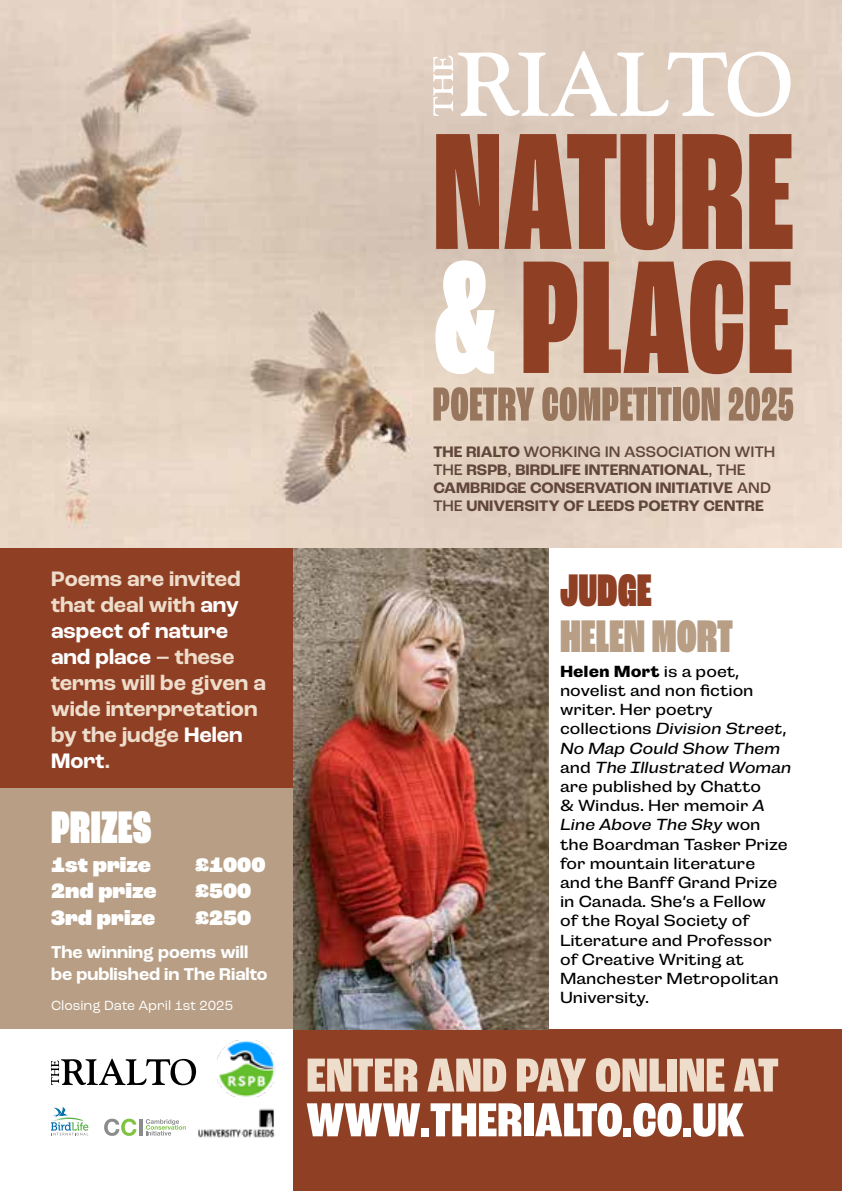
<style>
.page{position:relative;width:842px;height:1191px;background:#fff}
.page>*{position:absolute;margin:0;border:0;box-sizing:border-box;transform-origin:0 0}
.t1{font:800 extra-condensed 174.4px "Roc Grotesk";color:#8f3f24}
.t2{font:800 extra-condensed 169.2px "Roc Grotesk";color:#8f3f24}
.t3{font:800 extra-condensed 50.2px "Roc Grotesk";color:#98765d}
.t4{font:800 condensed 50.2px "Roc Grotesk";color:#eeddcb}
.t5{font:800 condensed 50.2px "Roc Grotesk";color:#fff}
.t6{font:900 extra-condensed 48px "Roc Grotesk";color:#b79e84}
.t7{font:900 extra-condensed 48px "Roc Grotesk";color:#fff}
.t8{font:900 extra-condensed 48px "Roc Grotesk";color:#8f3f24}
.t9{font:700 22px/26px "Roc Grotesk";color:#eeddcb}
.t10{font:900 22px "Roc Grotesk";color:#fff}
.t11{font:700 18px/22px "Roc Grotesk";color:#fff}
.t12{font:16px/19.2px "Campaign";color:#000}
.t13{font:700 16px/18px "Roc Grotesk";color:#61463a}
.t14{font:14px "Roc Grotesk";color:#fff}
.s1{color:#fff}
.s2{font-weight:500}
.s3{font-weight:700}
.s4{font-style:italic}
</style>
<div class="page">
<div style="left:0;top:788px;width:294px;height:241px;background:#b79e84"></div>
<div style="left:0;top:547px;width:294px;height:241px;background:#8f3f24"></div>
<div style="left:294px;top:1029px;width:548px;height:162px;background:#8f3f24"></div>
<svg style="left:51px;top:1058px;width:145px;height:27px"></svg>
<svg style="left:146px;top:1119px;width:40px;height:16px"></svg>
<svg style="left:104px;top:1118px;width:32px;height:17px"></svg>
<hr style="left:139px;top:1119px;width:4px;height:16px;background:#8a8c8e">
<svg style="left:51px;top:1107px;width:37px;height:28px"></svg>
<img style="left:198px;top:1108px;width:77px;height:29px">
<img style="left:294px;top:547px;width:254px;height:482px">
<img style="left:217px;top:1040px;width:59px;height:57px">
<img style="left:0;top:0;width:842px;height:547px">
<svg style="left:433px;top:51px;width:358px;height:66px"></svg>
<h3 class="t9" style="left:51px;top:566px;width:216px">Poems are invited that deal with <span class="s1">any aspect of nature and place</span> – these terms will be given a wide interpretation by the judge <span class="s1">Helen<br>Mort</span>.</h3>
<h3 class="t7" style="left:51px;top:798px;width:102px">PRIZES</h3>
<h3 class="t10" style="left:51px;top:851px;width:101px">1st prize</h3>
<h3 class="t10" style="left:195px;top:851px;width:72px">£1000</h3>
<h3 class="t10" style="left:51px;top:877px;width:107px">2nd prize</h3>
<h3 class="t10" style="left:195px;top:877px;width:58px">£500</h3>
<h3 class="t10" style="left:51px;top:904px;width:106px">3rd prize</h3>
<h3 class="t10" style="left:195px;top:904px;width:58px">£250</h3>
<p class="t11" style="left:51px;top:941px;width:218px">The winning poems will be published in The Rialto</p>
<p class="t14" style="left:51px;top:996px;width:184px">Closing Date April 1st 2025</p>
<h1 class="t1" style="left:432px;top:90px;width:363px">NATURE</h1>
<h2 class="t2" style="left:432px;top:218px;width:362px"><span class="s1">&amp;</span> PLACE</h2>
<h3 class="t3" style="left:432px;top:375px;width:363px">POETRY COMPETITION 2025</h3>
<p class="t13" style="left:433px;top:442px;width:343px">THE RIALTO <span class="s2">WORKING IN ASSOCIATION WITH THE</span> RSPB<span class="s2">,</span> BIRDLIFE INTERNATIONAL<span class="s2">, THE </span>CAMBRIDGE CONSERVATION INITIATIVE <span class="s2">AND THE</span> UNIVERSITY OF LEEDS POETRY CENTRE</p>
<h3 class="t8" style="left:560px;top:561px;width:93px">JUDGE</h3>
<h3 class="t6" style="left:560px;top:607px;width:174px">HELEN MORT</h3>
<p class="t12" style="left:560px;top:661px;width:233px"><span class="s3">Helen Mort</span> is a poet, novelist and non fiction writer. Her poetry collections <span class="s4">Division Street</span>,<br><span class="s4">No Map Could Show Them </span>and <span class="s4">The Illustrated Woman </span>are published by Chatto<br>&amp; Windus. Her memoir <span class="s4">A<br>Line Above The Sky</span> won the Boardman Tasker Prize for mountain literature<br>and the Banff Grand Prize in Canada. She’s a Fellow<br>of the Royal Society of<br>Literature and Professor of Creative Writing at<br>Manchester Metropolitan<br>University.</p>
<h3 class="t4" style="left:306px;top:1044px;width:474px">ENTER AND PAY ONLINE AT</h3>
<h3 class="t5" style="left:306px;top:1089px;width:440px">WWW.THERIALTO.CO.UK</h3>
</div>
